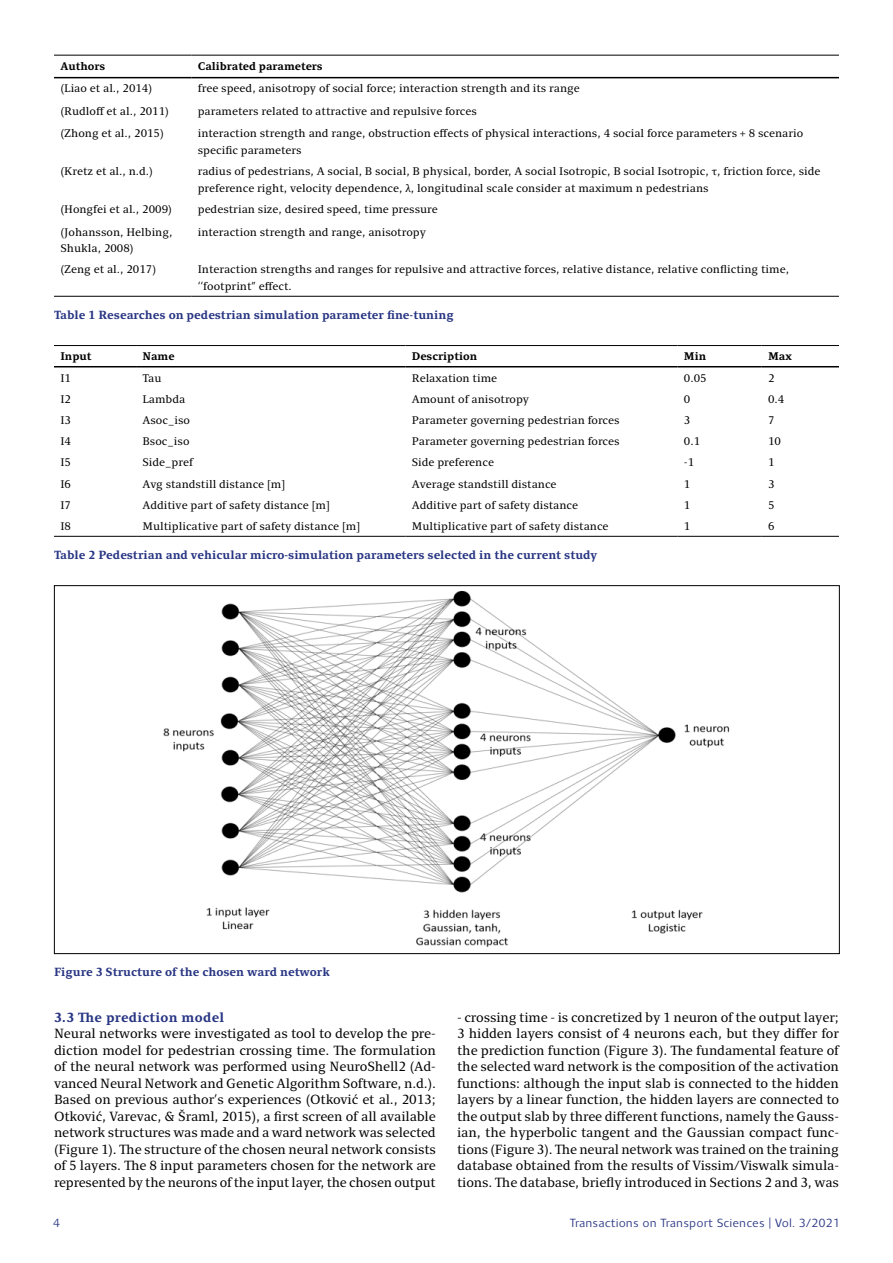
<style>
.page{position:relative;width:893px;height:1263px;background:#fff}
.page>*{position:absolute;margin:0;border:0;box-sizing:border-box;transform-origin:0 0}
.t1{font:13.5px/16.5px "Clara Serif";letter-spacing:-.015em;color:#000;text-align:justify}
.t2{font:700 13.5px "Clara Serif";letter-spacing:.02em;color:#283583}
.t3{font:700 12px "Clara Serif";color:#283583}
.t4{font:12px "Clara Sans";letter-spacing:.01em;color:#283583}
.t5{font:11.25px/16.5px "Clara Serif";color:#000}
.t6{font:700 11.25px "Clara Serif";color:#000}
.s1{font-family:"Cambria"}
</style>
<div class="page">
<hr style="left:54px;top:77px;width:137px;height:1px;background:#000">
<hr style="left:191px;top:77px;width:648px;height:1px;background:#000">
<hr style="left:54px;top:296px;width:137px;height:1px;background:#000">
<hr style="left:191px;top:296px;width:648px;height:1px;background:#000">
<hr style="left:54px;top:55px;width:137px;height:1px;background:#000">
<hr style="left:191px;top:55px;width:648px;height:1px;background:#000">
<hr style="left:54px;top:345px;width:82px;height:1px;background:#000">
<hr style="left:136px;top:345px;width:269px;height:1px;background:#000">
<hr style="left:405px;top:345px;width:272px;height:1px;background:#000">
<hr style="left:677px;top:345px;width:85px;height:1px;background:#000">
<hr style="left:762px;top:345px;width:77px;height:1px;background:#000">
<hr style="left:54px;top:536px;width:82px;height:1px;background:#000">
<hr style="left:136px;top:536px;width:269px;height:1px;background:#000">
<hr style="left:405px;top:536px;width:272px;height:1px;background:#000">
<hr style="left:677px;top:536px;width:85px;height:1px;background:#000">
<hr style="left:762px;top:536px;width:77px;height:1px;background:#000">
<hr style="left:54px;top:366px;width:82px;height:1px;background:#000">
<hr style="left:136px;top:366px;width:269px;height:1px;background:#000">
<hr style="left:405px;top:366px;width:272px;height:1px;background:#000">
<hr style="left:677px;top:366px;width:85px;height:1px;background:#000">
<hr style="left:762px;top:366px;width:77px;height:1px;background:#000">
<img style="left:163px;top:590px;width:567px;height:357px">
<p class="t6" style="left:60px;top:60px;width:46px">Authors</p>
<p class="t6" style="left:198px;top:60px;width:126px">Calibrated parameters</p>
<p class="t5" style="left:60px;top:81px;width:93px">(Liao et al., 2014)</p>
<p class="t5" style="left:198px;top:81px;width:384px">free speed, anisotropy of social force; interaction strength and its range</p>
<p class="t5" style="left:60px;top:103px;width:110px">(Rudloff et al., 2011)</p>
<p class="t5" style="left:198px;top:103px;width:281px">parameters related to attractive and repulsive forces</p>
<p class="t5" style="left:60px;top:126px;width:105px">(Zhong et al., 2015)</p>
<p class="t5" style="left:198px;top:126px;width:607px">interaction strength and range, obstruction effects of physical interactions, 4 social force parameters + 8 scenario specific parameters</p>
<p class="t5" style="left:60px;top:163px;width:94px">(Kretz et al., n.d.)</p>
<p class="t5" style="left:198px;top:164px;width:624px">radius of pedestrians, A social, B social, B physical, border, A social Isotropic, B social Isotropic, <span class="s1">τ</span>, friction force, side preference right, velocity dependence, <span class="s1">λ</span>, longitudinal scale consider at maximum n pedestrians</p>
<p class="t5" style="left:60px;top:201px;width:113px">(Hongfei et al., 2009)</p>
<p class="t5" style="left:198px;top:201px;width:242px">pedestrian size, desired speed, time pressure</p>
<p class="t5" style="left:60px;top:224px;width:114px">(Johansson, Helbing,<br>Shukla, 2008)</p>
<p class="t5" style="left:198px;top:224px;width:230px">interaction strength and range, anisotropy</p>
<p class="t5" style="left:60px;top:262px;width:97px">(Zeng et al., 2017)</p>
<p class="t5" style="left:198px;top:262px;width:593px">Interaction strengths and ranges for repulsive and attractive forces, relative distance, relative conflicting time, ‘‘footprint” effect.</p>
<p class="t3" style="left:54px;top:309px;width:401px">Table 1 Researches on pedestrian simulation parameter fine-tuning</p>
<p class="t6" style="left:60px;top:350px;width:33px">Input</p>
<p class="t6" style="left:142px;top:350px;width:34px">Name</p>
<p class="t6" style="left:412px;top:350px;width:67px">Description</p>
<p class="t6" style="left:684px;top:350px;width:24px">Min</p>
<p class="t6" style="left:768px;top:350px;width:25px">Max</p>
<p class="t5" style="left:60px;top:370px;width:12px">I1</p>
<p class="t5" style="left:142px;top:370px;width:21px">Tau</p>
<p class="t5" style="left:412px;top:370px;width:87px">Relaxation time</p>
<p class="t5" style="left:684px;top:370px;width:24px">0.05</p>
<p class="t5" style="left:768px;top:370px;width:8px">2</p>
<p class="t5" style="left:60px;top:391px;width:12px">I2</p>
<p class="t5" style="left:142px;top:391px;width:44px">Lambda</p>
<p class="t5" style="left:412px;top:391px;width:119px">Amount of anisotropy</p>
<p class="t5" style="left:684px;top:391px;width:8px">0</p>
<p class="t5" style="left:768px;top:391px;width:18px">0.4</p>
<p class="t5" style="left:60px;top:412px;width:12px">I3</p>
<p class="t5" style="left:142px;top:412px;width:49px">Asoc_iso</p>
<p class="t5" style="left:412px;top:412px;width:209px">Parameter governing pedestrian forces</p>
<p class="t5" style="left:684px;top:412px;width:8px">3</p>
<p class="t5" style="left:768px;top:412px;width:8px">7</p>
<p class="t5" style="left:60px;top:433px;width:12px">I4</p>
<p class="t5" style="left:142px;top:433px;width:49px">Bsoc_iso</p>
<p class="t5" style="left:412px;top:433px;width:209px">Parameter governing pedestrian forces</p>
<p class="t5" style="left:684px;top:433px;width:18px">0.1</p>
<p class="t5" style="left:768px;top:433px;width:14px">10</p>
<p class="t5" style="left:60px;top:454px;width:12px">I5</p>
<p class="t5" style="left:142px;top:454px;width:52px">Side_pref</p>
<p class="t5" style="left:412px;top:454px;width:84px">Side preference</p>
<p class="t5" style="left:684px;top:454px;width:12px">-1</p>
<p class="t5" style="left:768px;top:454px;width:8px">1</p>
<p class="t5" style="left:60px;top:476px;width:12px">I6</p>
<p class="t5" style="left:142px;top:476px;width:144px">Avg standstill distance [m]</p>
<p class="t5" style="left:412px;top:476px;width:146px">Average standstill distance</p>
<p class="t5" style="left:684px;top:476px;width:8px">1</p>
<p class="t5" style="left:768px;top:476px;width:8px">3</p>
<p class="t5" style="left:60px;top:497px;width:12px">I7</p>
<p class="t5" style="left:142px;top:497px;width:189px">Additive part of safety distance [m]</p>
<p class="t5" style="left:412px;top:497px;width:168px">Additive part of safety distance</p>
<p class="t5" style="left:684px;top:497px;width:8px">1</p>
<p class="t5" style="left:768px;top:497px;width:8px">5</p>
<p class="t5" style="left:60px;top:518px;width:12px">I8</p>
<p class="t5" style="left:142px;top:518px;width:219px">Multiplicative part of safety distance [m]</p>
<p class="t5" style="left:412px;top:518px;width:198px">Multiplicative part of safety distance</p>
<p class="t5" style="left:684px;top:518px;width:8px">1</p>
<p class="t5" style="left:768px;top:518px;width:8px">6</p>
<p class="t3" style="left:54px;top:548px;width:545px">Table 2 Pedestrian and vehicular micro-simulation parameters selected in the current study</p>
<p class="t3" style="left:54px;top:965px;width:277px">Figure 3 Structure of the chosen ward network</p>
<p class="t2" style="left:54px;top:1010px;width:172px">3.3 The prediction model</p>
<p class="t1" style="left:54px;top:1026px;width:383px">Neural networks were investigated as tool to develop the pre&shy;diction model for pedestrian crossing time. The formulation of the neural network was performed using NeuroShell2 (Ad&shy;vanced Neural Network and Genetic Algorithm Software, n.d.).<br>Based on previous author’s experiences (Otković et al., 2013; Otković, Varevac, &amp; Šraml, 2015), a first screen of all available network structures was made and a ward network was selected (Figure 1). The structure of the chosen neural network consists of 5 layers. The 8 input parameters chosen for the network are represented by the neurons of the input layer, the chosen output</p>
<p class="t1" style="left:457px;top:1009px;width:384px">- crossing time - is concretized by 1 neuron of the output layer; 3 hidden layers consist of 4 neurons each, but they differ for the prediction function (Figure 3). The fundamental feature of the selected ward network is the composition of the activation functions: although the input slab is connected to the hidden layers by a linear function, the hidden layers are connected to the output slab by three different functions, namely the Gauss&shy;ian, the hyperbolic tangent and the Gaussian compact func&shy;tions (Figure 3). The neural network was trained on the training database obtained from the results of Vissim/Viswalk simula&shy;tions. The database, briefly introduced in Sections 2 and 3, was</p>
<p class="t4" style="left:53px;top:1217px;width:8px">4</p>
<p class="t4" style="left:570px;top:1217px;width:272px">Transactions on Transport Sciences | Vol. 3/2021</p>
</div>
